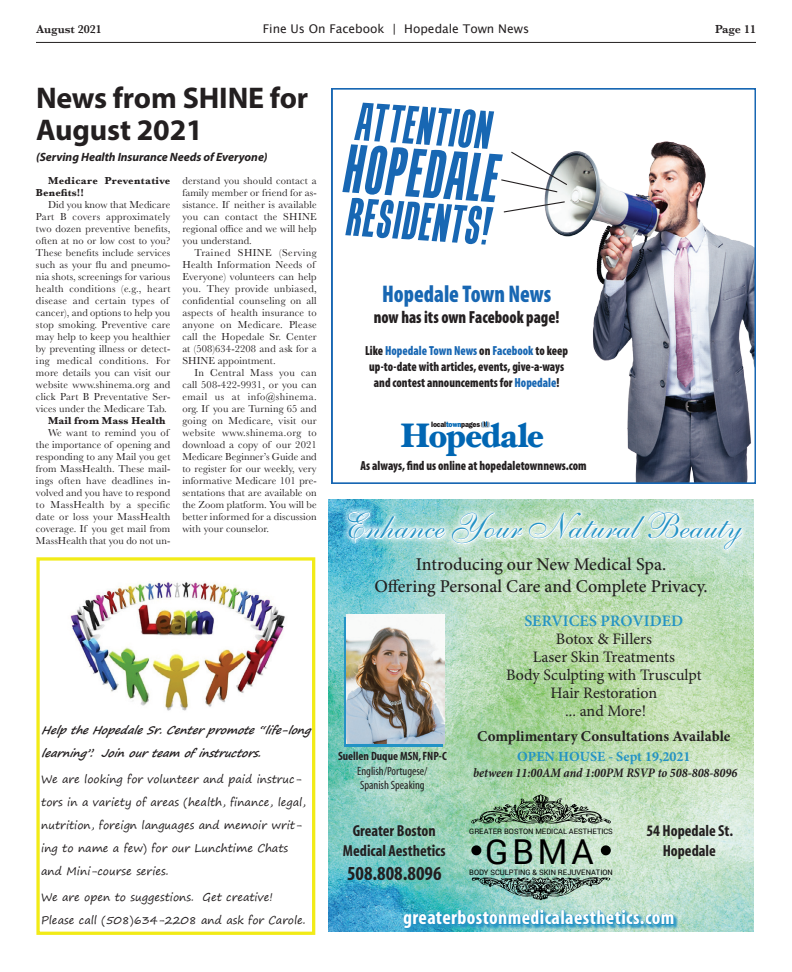
<style>
.page{position:relative;width:792px;height:972px;background:#fff}
.page>*{position:absolute;margin:0;border:0;box-sizing:border-box;transform-origin:0 0}
.t1{font:71.5px "Containment Solid";color:#1867b3;scale:.91 1}
.t2{font:56.1px "Containment Solid";color:#1867b3;scale:.91 1}
.t3{font:36px "Pen Tweaks One S Si";color:#2493c5}
.t4{font:34.4px "Roboto";color:#000}
.t5{font:900 34.1px "Hoefler Text";letter-spacing:-.035em;color:#0166b3;scale:.94 1}
.t6{font:700 30px/32px "Myriad Pro";letter-spacing:-.005em;color:#231f20}
.t7{font:900 condensed 24.2px "Myriad Pro";color:#1867b3;scale:.91 1}
.t8{font:700 condensed 20px "Myriad";letter-spacing:.02em;color:#fff}
.t9{font:700 condensed 20px "Myriad";color:#231f20}
.t10{font:500 18px/21.6px "Minion Pro";color:#231f20;text-align:center}
.t11{font:900 condensed 17.6px "Myriad Pro";color:#231f20;scale:.91 1}
.t12{font:16px/18px "Minion Pro";color:#231f20;text-align:center}
.t13{font:700 condensed 16px/19.2px "Myriad";color:#231f20;text-align:center}
.t14{font:600 16px "Minion Pro";letter-spacing:.005em;color:#2493c5}
.t15{font:700 15px "Minion Pro";color:#231f20}
.t16{font:700 14px "Minion Pro";color:#2493c5}
.t17{font:900 condensed 13.2px/15.8px "Myriad Pro";color:#231f20;text-align:center;scale:.91 1}
.t18{font:italic 700 13px "Minion Pro";color:#231f20;scale:.92 1}
.t19{font:italic 700 12px "Myriad Pro";letter-spacing:-.005em;color:#231f20}
.t20{font:12px "Lucida Grande";color:#231f20}
.t21{font:condensed 12px/14.4px "Myriad";color:#231f20}
.t22{font:700 condensed 12px "Myriad";color:#231f20}
.t23{font:600 12px "Baskerville";color:#231f20}
.t24{font:11px/23px "Segoe Print";color:#231f20}
.t25{font:italic 700 11px/23px "Segoe Print";color:#231f20}
.t26{font:10.5px/12px "Baskerville";letter-spacing:.015em;color:#231f20}
.t27{font:700 10.5px/12px "Baskerville";letter-spacing:.035em;color:#231f20}
.t28{font:700 10.5px "Baskerville";letter-spacing:.01em;color:#231f20}
.t29{font:800 7.7px "Franklin Gothic";letter-spacing:-.025em;color:#231f20;scale:.88 1}
.t30{font:7.5px "Roboto";color:#000}
.s1{color:#1867b3}
.s2{color:#0166b3}
</style>
<div class="page">
<hr style="left:36px;top:42px;width:720px;height:1px;background:#231f20">
<img style="left:329px;top:499px;width:424px;height:432px">
<svg style="left:471px;top:794px;width:140px;height:30px;background:#849f85"></svg>
<svg style="left:472px;top:877px;width:139px;height:23px;background:#789a91"></svg>
<div style="left:471px;top:845px;width:10px;height:10px;background:#000;border-radius:50%"></div>
<div style="left:601px;top:845px;width:10px;height:10px;background:#000;border-radius:50%"></div>
<div style="left:344px;top:617px;width:98px;height:129px;background:#2493c5"></div>
<img style="left:346px;top:614px;width:98px;height:130px">
<svg style="left:341px;top:505px;width:408px;height:51px;background:#a0d4c7"></svg>
<svg style="left:347px;top:511px;width:397px;height:40px"></svg>
<svg style="left:403px;top:907px;width:271px;height:24px;background:#5bb2c7"></svg>
<svg style="left:331px;top:88px;width:425px;height:396px"></svg>
<div style="left:36px;top:557px;width:279px;height:378px;border:3px solid #f2eb17"></div>
<img style="left:70px;top:582px;width:215px;height:129px">
<p class="t23" style="left:36px;top:21px;width:67px">August 2021</p>
<p class="t20" style="left:263px;top:22px;width:268px">Fine Us On Facebook | Hopedale Town News</p>
<p class="t23" style="left:715px;top:21px;width:43px">Page 11</p>
<h3 class="t6" style="left:36px;top:80px;width:274px">News from SHINE for<br>August 2021</h3>
<p class="t19" style="left:36px;top:149px;width:233px">(Serving Health Insurance Needs of Everyone)</p>
<p class="t27" style="left:36px;top:175px;width:136px;text-indent:12px">Medicare Preventative<br>Benefits!!</p>
<p class="t26" style="left:36px;top:199px;width:136px;text-indent:12px">Did you know that Medicare<br>Part B covers approximately two dozen preventive benefits, often at no or low cost to you?<br>These benefits include services such as your flu and pneumo&shy;nia shots, screenings for various health conditions (e.g., heart disease and certain types of cancer), and options to help you stop smoking. Preventive care may help to keep you healthier by preventing illness or detect&shy;ing medical conditions. For more details you can visit our website www.shinema.org and click Part B Preventative Ser&shy;vices under the Medicare Tab.</p>
<p class="t28" style="left:48px;top:413px;width:119px">Mail from Mass Health</p>
<p class="t26" style="left:36px;top:427px;width:136px;text-indent:12px">We want to remind you of the importance of opening and responding to any Mail you get from MassHealth. These mail&shy;ings often have deadlines in&shy;volved and you have to respond to MassHealth by a specific date or loss your MassHealth coverage. If you get mail from<br>MassHealth that you do not un-</p>
<p class="t26" style="left:182px;top:175px;width:136px;text-align:justify">derstand you should contact a family member or friend for as&shy;sistance. If neither is available you can contact the SHINE regional office and we will help you understand.</p>
<p class="t26" style="left:182px;top:247px;width:136px;text-indent:12px">Trained SHINE (Serving<br>Health Information Needs of<br>Everyone) volunteers can help you. They provide unbiased, confidential counseling on all aspects of health insurance to anyone on Medicare. Please call the Hopedale Sr. Center at (508)634-2208 and ask for a<br>SHINE appointment.</p>
<p class="t26" style="left:182px;top:367px;width:136px;text-align:justify;text-indent:12px">In Central Mass you can call 508-422-9931, or you can email us at info@shinema. org. If you are Turning 65 and going on Medicare, visit our website www.shinema.org to download a copy of our 2021<br>Medicare Beginner’s Guide and to register for our weekly, very informative Medicare 101 pre&shy;sentations that are available on the Zoom platform. You will be better informed for a discussion with your counselor.</p>
<p class="t25" style="left:41px;top:718px;width:277px">HelptheHopedaleSr.Centerpromote“life-long learning”. Joinourteamofinstructors.</p>
<p class="t24" style="left:41px;top:767px;width:266px">We are looking for volunteer and paid instruc&shy;tors in a variety of areas (health, finance, legal, nutrition, foreign languages and memoir writ&shy;ing to name a few) for our Lunchtime Chats and Mini-course series.</p>
<p class="t24" style="left:41px;top:885px;width:266px">We are open to suggestions. Get creative!<br>Please call (508)634-2208 and ask for Carole.</p>
<h2 class="t2" style="left:357px;top:89px;width:151px;rotate:4deg">Attention</h2>
<h1 class="t1" style="left:345px;top:128px;width:173px;rotate:4deg">hopedale</h1>
<h2 class="t2" style="left:348px;top:185px;width:161px;rotate:4deg">Residents!</h2>
<h3 class="t7" style="left:382px;top:281px;width:187px">Hopedale Town News</h3>
<h3 class="t11" style="left:374px;top:308px;width:206px">now has its own Facebook page!</h3>
<p class="t17" style="left:365px;top:343px;width:225px">Like <span class="s1">Hopedale Town News</span> on <span class="s1">Facebook</span> to keep up-to-date with articles, events, give-a-ways and contest announcements for <span class="s1">Hopedale</span>!</p>
<p class="t29" style="left:431px;top:420px;width:57px">local<span class="s2">town</span>pages</p>
<h3 class="t5" style="left:400px;top:416px;width:155px">Hopedale</h3>
<p class="t17" style="left:361px;top:458px;width:250px">As always, find us online at hopedaletownnews.com</p>
<h3 class="t3" style="left:339px;top:505px;width:398px">Enhance Your Natural Beauty</h3>
<h3 class="t10" style="left:374px;top:554px;width:335px">Introducing our New Medical Spa.<br>Offering Personal Care and Complete Privacy.</h3>
<h3 class="t14" style="left:524px;top:610px;width:160px">SERVICES PROVIDED</h3>
<h3 class="t12" style="left:506px;top:630px;width:197px">Botox &amp; Fillers<br>Laser Skin Treatments<br>Body Sculpting with Trusculpt<br>Hair Restoration<br>... and More!</h3>
<h3 class="t15" style="left:477px;top:725px;width:255px">Complimentary Consultations Available</h3>
<h3 class="t16" style="left:517px;top:747px;width:175px">OPEN HOUSE - Sept 19,2021</h3>
<p class="t18" style="left:473px;top:764px;width:289px">between 11:00AM and 1:00PM RSVP to 508-808-8096</p>
<p class="t22" style="left:338px;top:750px;width:110px">Suellen Duque MSN, FNP-C</p>
<p class="t21" style="left:357px;top:764px;width:72px">English/Portugese/<br>Spanish Speaking</p>
<h3 class="t13" style="left:343px;top:822px;width:104px">Greater Boston<br>Medical Aesthetics</h3>
<h3 class="t9" style="left:347px;top:863px;width:96px">508.808.8096</h3>
<p class="t30" style="left:469px;top:826px;width:145px">GREATER BOSTON MEDICAL AESTHETICS</p>
<p class="t30" style="left:469px;top:867px;width:145px">BODY SCULPTING &amp; SKIN REJUVENATION</p>
<h3 class="t4" style="left:485px;top:827px;width:110px">GBMA</h3>
<h3 class="t13" style="left:646px;top:822px;width:88px">54 Hopedale St.<br>Hopedale</h3>
<h3 class="t8" style="left:403px;top:908px;width:273px">greaterbostonmedicalaesthetics.com</h3>
</div>
